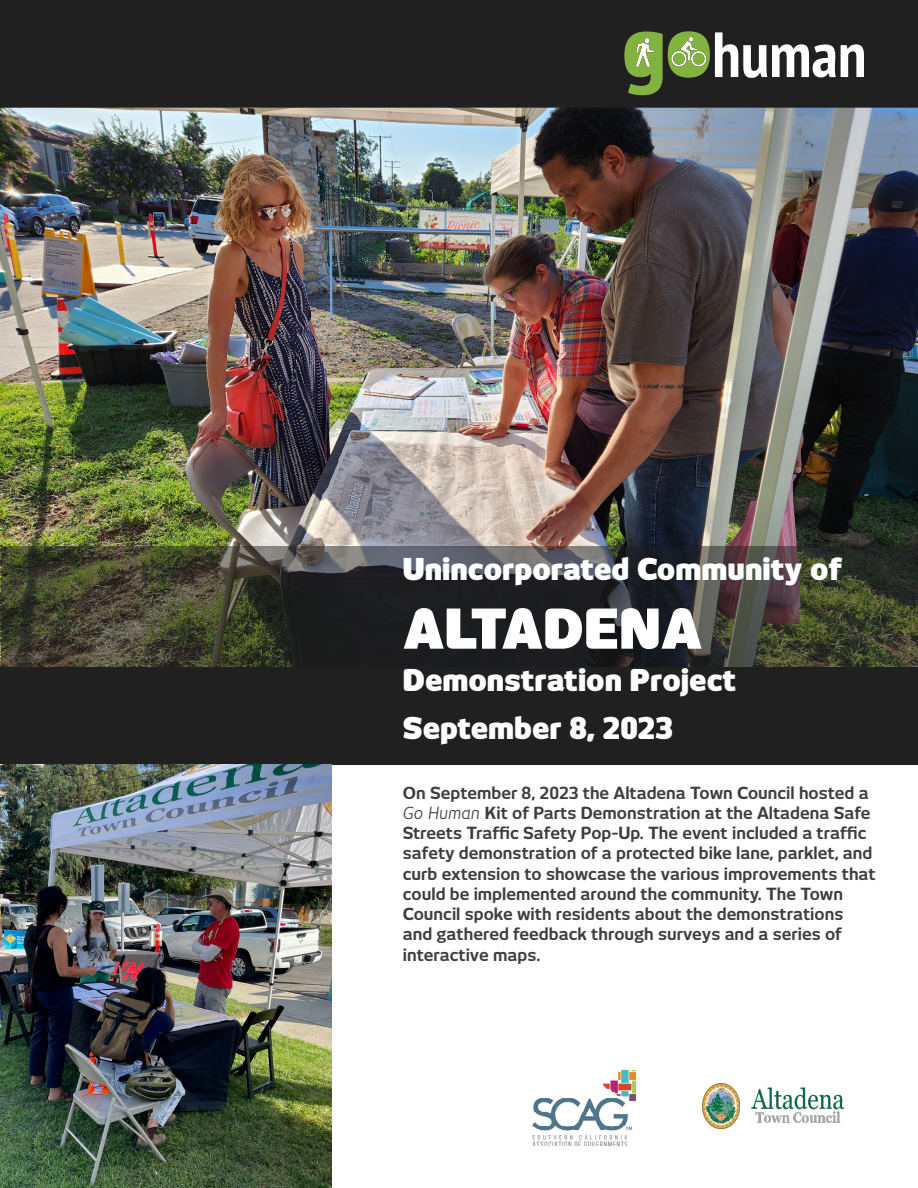
<style>
.page{position:relative;width:918px;height:1188px;background:#fff}
.page>*{position:absolute;margin:0;border:0;box-sizing:border-box;transform-origin:0 0}
.t1{font:800 54px "New June";letter-spacing:.01em;color:#fff}
.t2{font:800 29.7px "New June";color:#fff}
.t3{font:700 16.5px/20.2px "New June";color:#3e3e3f}
.s1{font-weight:400;font-style:italic}
</style>
<div class="page">
<img style="left:1px;top:108px;width:917px;height:438px">
<div style="left:0;top:667px;width:918px;height:98px;background:#202021"></div>
<svg style="left:1px;top:546px;width:917px;height:121px;background:#383931"></svg>
<div style="left:0;top:0;width:918px;height:108px;background:#202021"></div>
<svg style="left:624px;top:31px;width:240px;height:64px"></svg>
<img style="left:702px;top:1084px;width:142px;height:45px">
<img style="left:532px;top:1071px;width:103px;height:75px">
<img style="left:1px;top:765px;width:331px;height:423px">
<p class="t2" style="left:403px;top:551px;width:441px">Unincorporated Community of</p>
<p class="t1" style="left:403px;top:597px;width:300px">ALTADENA</p>
<p class="t2" style="left:403px;top:663px;width:335px">Demonstration Project</p>
<p class="t2" style="left:403px;top:711px;width:272px">September 8, 2023</p>
<p class="t3" style="left:403px;top:782px;width:474px">On September 8, 2023 the Altadena Town Council hosted a <span class="s1">Go Human</span> Kit of Parts Demonstration at the Altadena Safe Streets Traffic Safety Pop-Up. The event included a traffic safety demonstration of a protected bike lane, parklet, and curb extension to showcase the various improvements that could be implemented around the community. The Town Council spoke with residents about the demonstrations and gathered feedback through surveys and a series of interactive maps.</p>
</div>
